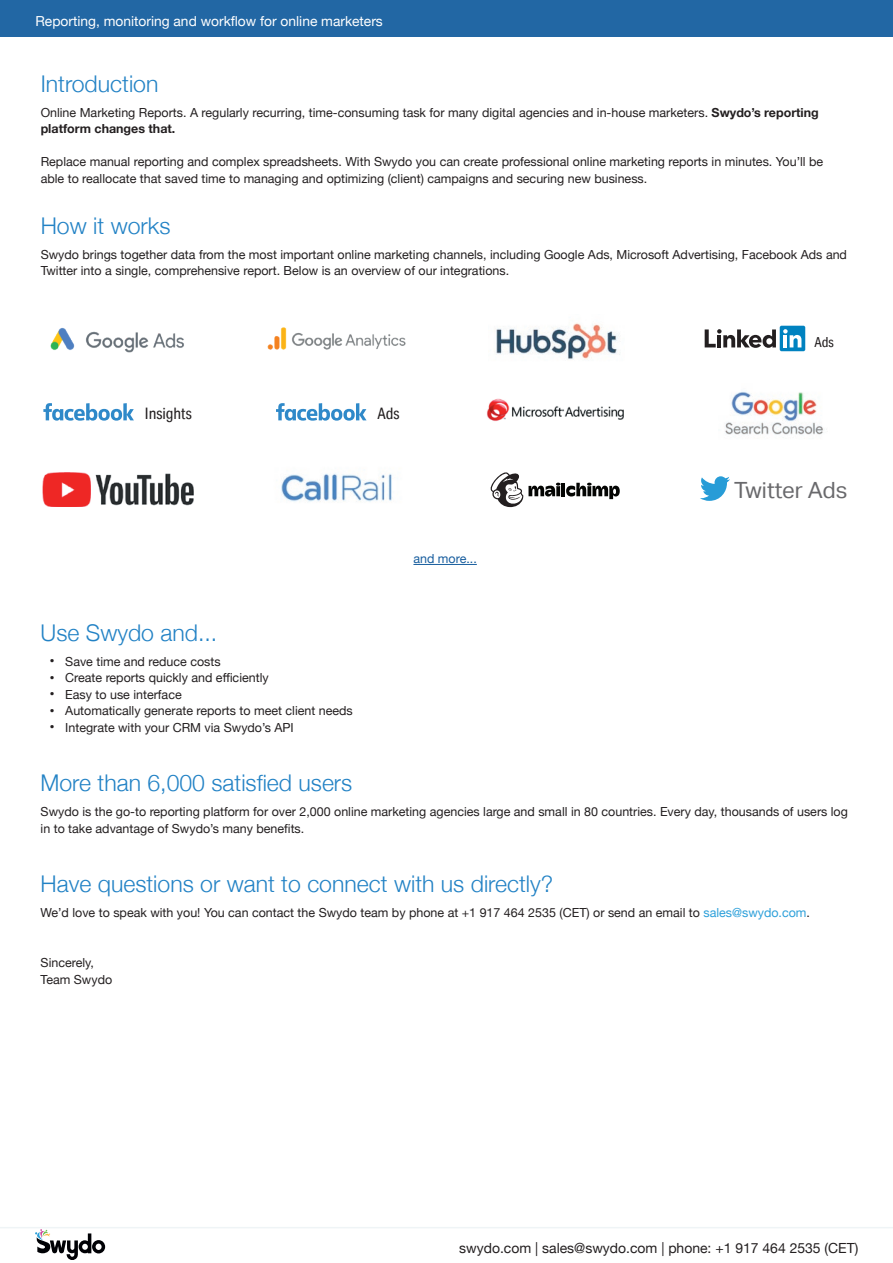
<style>
.page{position:relative;width:893px;height:1263px;background:#fff}
.page>*{position:absolute;margin:0;border:0;box-sizing:border-box;transform-origin:0 0}
.t1{font:300 23.1px "Helvetica Neue";color:#2282c5}
.t2{font:22.35px "Aktiv Grotesk";color:#69696c}
.t3{font:15.9px "Aktiv Grotesk Cd";color:#231f20}
.t4{font:13.95px "Helvetica Neue";color:#231f20}
.t5{font:13.95px "Aktiv Grotesk Cd";color:#231f20}
.t6{font:13.8px "Helvetica Neue";color:#fff}
.t7{font:12.45px/16.5px "Helvetica Neue";color:#231f20}
.t8{font:12.45px "Helvetica Neue";color:#175d9e}
.s1{font-weight:700}
.s2{font-weight:700;font-size:15px}
.s3{color:#2da0da}
</style>
<div class="page">
<hr style="left:413px;top:564px;width:64px;height:1px;background:#175d9e">
<img style="left:50px;top:327px;width:134px;height:26px">
<img style="left:42px;top:473px;width:151px;height:34px">
<img style="left:267px;top:327px;width:139px;height:23px">
<img style="left:725px;top:391px;width:98px;height:44px">
<img style="left:281px;top:473px;width:111px;height:29px">
<img style="left:496px;top:323px;width:124px;height:37px">
<img style="left:487px;top:398px;width:137px;height:23px">
<hr style="left:561px;top:483px;width:4px;height:13px;background:#040503">
<svg style="left:566px;top:483px;width:54px;height:16px"></svg>
<svg style="left:491px;top:472px;width:69px;height:35px"></svg>
<svg style="left:43px;top:403px;width:91px;height:18px"></svg>
<svg style="left:276px;top:403px;width:90px;height:18px"></svg>
<div style="left:780px;top:326px;width:25px;height:25px;background:#0082c0;border-radius:2px"></div>
<svg style="left:783px;top:329px;width:18px;height:18px"></svg>
<svg style="left:705px;top:329px;width:71px;height:19px"></svg>
<svg style="left:700px;top:476px;width:30px;height:25px"></svg>
<div style="left:0;top:0;width:893px;height:37px;background:#2267a4"></div>
<hr style="left:0;top:1227px;width:893px;height:1px;background:#eff4f6">
<svg style="left:35px;top:1229px;width:70px;height:30px"></svg>
<p class="t6" style="left:36px;top:11px;width:349px">Reporting, monitoring and workflow for online marketers</p>
<p class="t1" style="left:41px;top:65px;width:119px">Introduction</p>
<p class="t7" style="left:41px;top:105px;width:780px">Online Marketing Reports. A regularly recurring, time-consuming task for many digital agencies and in-house marketers. <span class="s1">Swydo’s reporting platform changes that.</span></p>
<p class="t7" style="left:41px;top:154px;width:784px">Replace manual reporting and complex spreadsheets. With Swydo you can create professional online marketing reports in minutes. You’ll be able to reallocate that saved time to managing and optimizing (client) campaigns and securing new business.</p>
<p class="t1" style="left:41px;top:207px;width:131px">How it works</p>
<p class="t7" style="left:41px;top:247px;width:808px">Swydo brings together data from the most important online marketing channels, including Google Ads, Microsoft Advertising, Facebook Ads and<br>Twitter into a single, comprehensive report. Below is an overview of our integrations.</p>
<p class="t3" style="left:145px;top:404px;width:48px">Insights</p>
<p class="t3" style="left:377px;top:404px;width:24px">Ads</p>
<p class="t1" style="left:41px;top:614px;width:178px">Use Swydo and...</p>
<p class="t7" style="left:50px;top:654px;width:173px"><span class="s2">•</span> Save time and reduce costs</p>
<p class="t7" style="left:50px;top:670px;width:221px"><span class="s2">•</span> Create reports quickly and efficiently</p>
<p class="t7" style="left:50px;top:687px;width:134px"><span class="s2">•</span> Easy to use interface</p>
<p class="t7" style="left:50px;top:703px;width:305px"><span class="s2">•</span> Automatically generate reports to meet client needs</p>
<p class="t7" style="left:50px;top:720px;width:246px"><span class="s2">•</span> Integrate with your CRM via Swydo’s API</p>
<p class="t8" style="left:413px;top:550px;width:65px">and more...</p>
<p class="t5" style="left:814px;top:334px;width:21px">Ads</p>
<p class="t2" style="left:734px;top:477px;width:115px">Twitter Ads</p>
<p class="t1" style="left:41px;top:764px;width:313px">More than 6,000 satisfied users</p>
<p class="t7" style="left:41px;top:804px;width:809px">Swydo is the go-to reporting platform for over 2,000 online marketing agencies large and small in 80 countries. Every day, thousands of users log in to take advantage of Swydo’s many benefits.</p>
<p class="t1" style="left:41px;top:865px;width:514px">Have questions or want to connect with us directly?</p>
<p class="t7" style="left:41px;top:905px;width:771px">We’d love to speak with you! You can contact the Swydo team by phone at +1 917 464 2535 (CET) or send an email to <span class="s3">sales@swydo.com</span>.</p>
<p class="t7" style="left:41px;top:955px;width:73px">Sincerely,<br>Team Swydo</p>
<p class="t4" style="left:459px;top:1238px;width:401px">swydo.com | sales@swydo.com | phone: +1 917 464 2535 (CET)</p>
</div>
